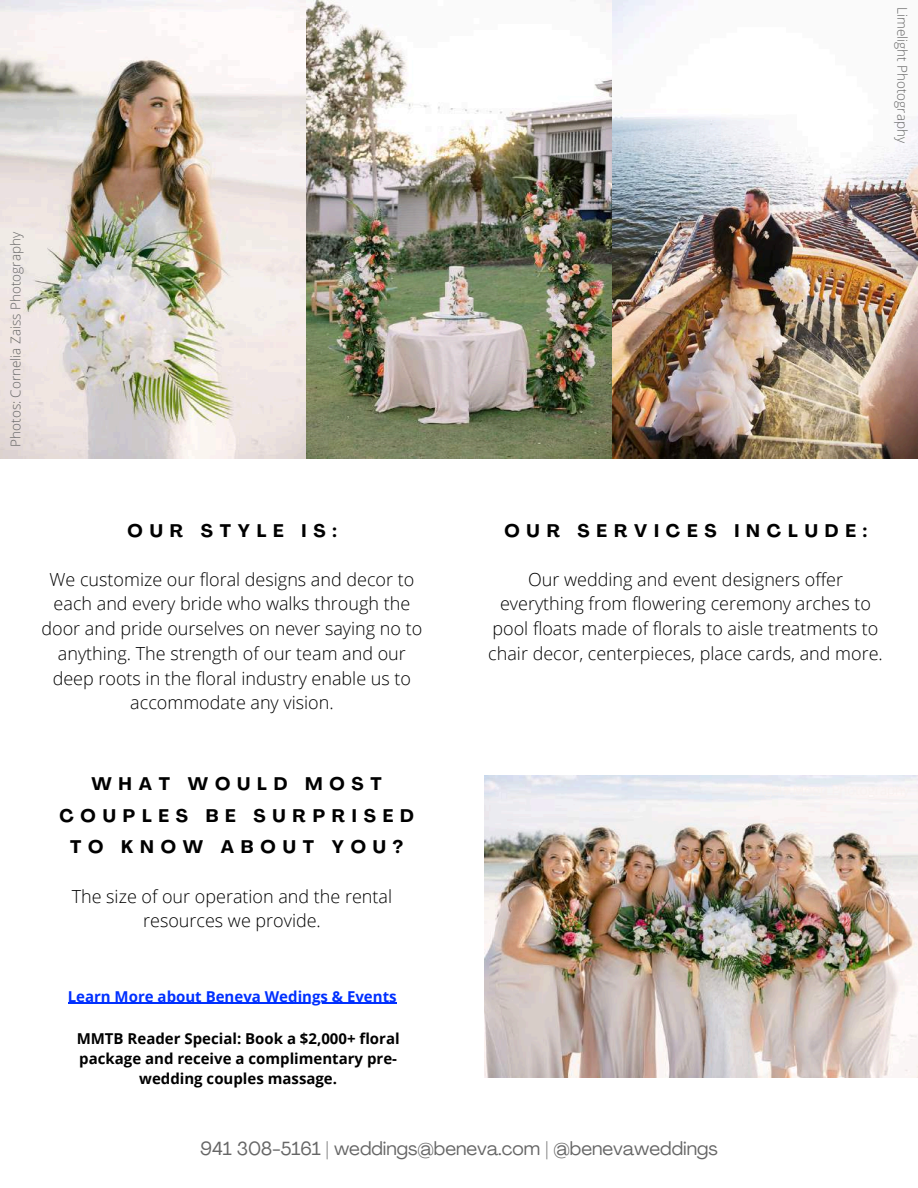
<style>
.page{position:relative;width:918px;height:1188px;background:#fff}
.page>*{position:absolute;margin:0;border:0;box-sizing:border-box;transform-origin:0 0}
.t1{font:18.75px "Agrandir";color:#666}
.t2{font:300 18px/24.8px "Open Sans";color:#000;text-align:center}
.t3{font:700 18px/31.5px "Agrandir";letter-spacing:.38em;color:#000;text-align:center}
.t4{font:700 15px/20.2px "Open Sans";color:#000;text-align:center}
.t5{font:700 15px "Open Sans";color:#0030ff}
.t6{font:300 13.5px "Open Sans";color:#666}
</style>
<div class="page">
<img style="left:0;top:0;width:918px;height:459px">
<img style="left:484px;top:775px;width:434px;height:303px">
<hr style="left:68px;top:1003px;width:329px;height:1px;background:#0030ff">
<p class="t6" style="left:912px;top:7px;width:138px;rotate:90deg">Limelight Photography</p>
<p class="t6" style="left:6px;top:447px;width:216px;rotate:-90deg">Photos: Cornelia Zaiss Photography</p>
<p class="t3" style="left:128px;top:517px;width:211px">OUR STYLE IS:</p>
<p class="t2" style="left:42px;top:566px;width:382px">We customize our floral designs and decor to each and every bride who walks through the door and pride ourselves on never saying no to anything. The strength of our team and our deep roots in the floral industry enable us to accommodate any vision.</p>
<p class="t3" style="left:59px;top:770px;width:356px">WHAT WOULD MOST<br>COUPLES BE SURPRISED<br>TO KNOW ABOUT YOU?</p>
<p class="t2" style="left:72px;top:883px;width:322px">The size of our operation and the rental resources we provide.</p>
<p class="t5" style="left:68px;top:986px;width:330px">Learn More about Beneva Wedings &amp; Events</p>
<p class="t4" style="left:77px;top:1028px;width:324px">MMTB Reader Special: Book a $2,000+ floral package and receive a complimentary pre&shy;wedding couples massage.</p>
<p class="t3" style="left:505px;top:517px;width:364px">OUR SERVICES INCLUDE:</p>
<p class="t2" style="left:488px;top:566px;width:396px">Our wedding and event designers offer everything from flowering ceremony arches to pool floats made of florals to aisle treatments to chair decor, centerpieces, place cards, and more.</p>
<p class="t1" style="left:200px;top:1141px;width:519px">941 308-5161 | weddings@beneva.com | @benevaweddings</p>
</div>
